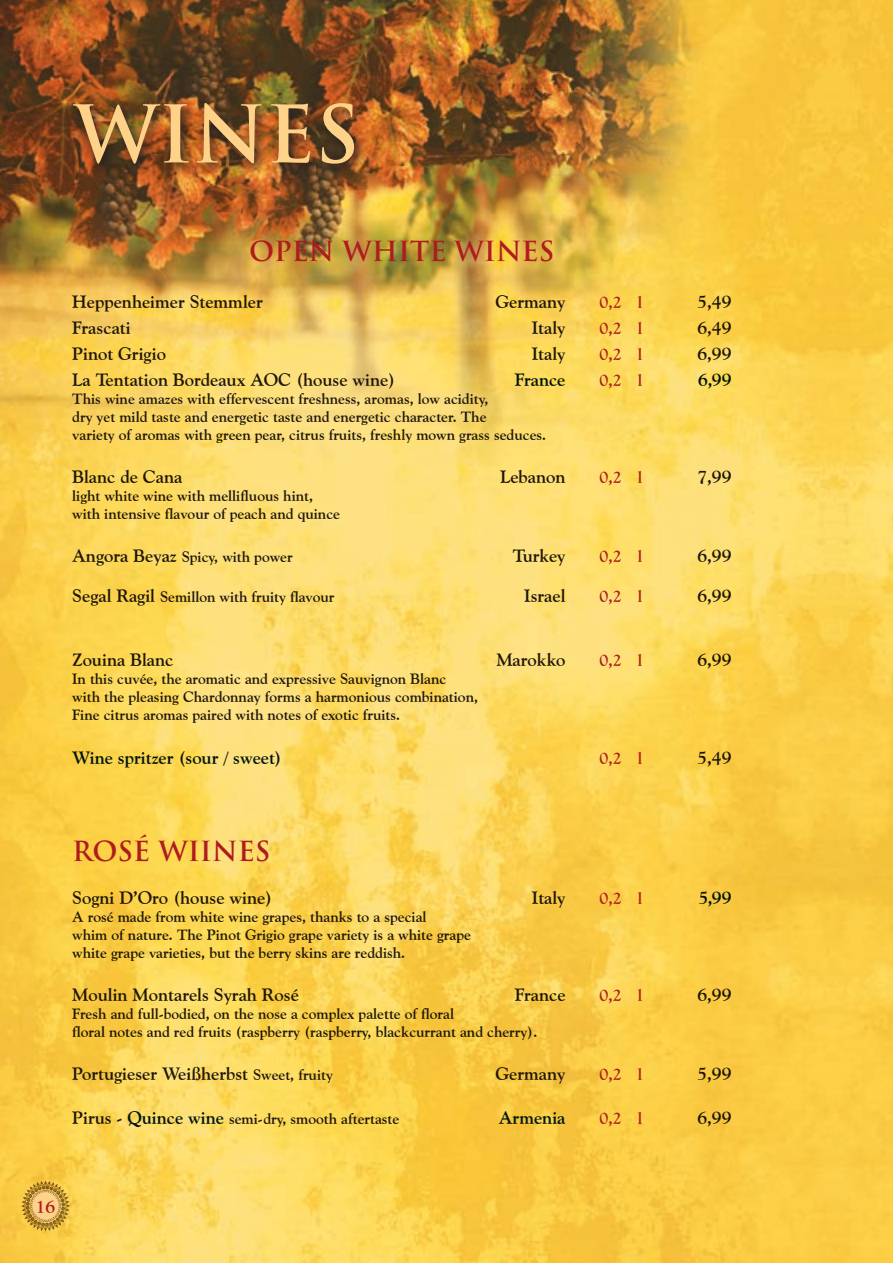
<style>
.page{position:relative;width:893px;height:1263px;background:#fff}
.page>*{position:absolute;margin:0;border:0;box-sizing:border-box;transform-origin:0 0}
.t1{font:700 77.25px "Trajan Pro";color:#fed288}
.t2{font:700 27px "Trajan Pro";color:#af1c1f}
.t3{font:700 18px "Goudy Old Style BT";color:#1e160a}
.t4{font:700 18px "Goudy Old Style BT";color:#001410}
.t5{font:700 18px "Goudy Old Style BT";color:#af1c1f}
.t6{font:700 16.5px "Goudy Old Style BT";color:#af1c1f}
.t7{font:700 15px/18px "Goudy Old Style BT";color:#1e160a}
.s1{font-size:18px}
.s2{font-size:15px}
.s3{font-size:18px;color:#001410}
</style>
<div class="page">
<img style="left:0;top:0;width:893px;height:1263px">
<div style="left:809px;top:1206px;width:54px;height:40px;background:#facc44"></div>
<img style="left:67px;top:98px;width:301px;height:79px">
<svg style="left:21px;top:1181px;width:49px;height:50px;background:#d8ae4e"></svg>
<h1 class="t1" style="left:74px;top:86px;width:287px">WINES</h1>
<h2 class="t2" style="left:249px;top:234px;width:307px">OPEN WHITE WINES</h2>
<p class="t3" style="left:72px;top:291px;width:192px">Heppenheimer Stemmler</p>
<p class="t3" style="left:495px;top:291px;width:72px">Germany</p>
<p class="t6" style="left:600px;top:292px;width:44px">0,2 l</p>
<p class="t3" style="left:697px;top:291px;width:36px">5,49</p>
<p class="t3" style="left:72px;top:316px;width:60px">Frascati</p>
<p class="t3" style="left:532px;top:316px;width:35px">Italy</p>
<p class="t6" style="left:600px;top:318px;width:44px">0,2 l</p>
<p class="t3" style="left:697px;top:316px;width:36px">6,49</p>
<p class="t3" style="left:72px;top:342px;width:95px">Pinot Grigio</p>
<p class="t3" style="left:532px;top:342px;width:35px">Italy</p>
<p class="t6" style="left:600px;top:344px;width:44px">0,2 l</p>
<p class="t3" style="left:697px;top:342px;width:36px">6,99</p>
<p class="t3" style="left:72px;top:368px;width:325px">La Tentation Bordeaux AOC (house wine)</p>
<p class="t4" style="left:515px;top:368px;width:52px">France</p>
<p class="t6" style="left:600px;top:370px;width:44px">0,2 l</p>
<p class="t4" style="left:698px;top:368px;width:35px">6,99</p>
<p class="t7" style="left:72px;top:389px;width:476px">This wine amazes with effervescent freshness, aromas, low acidity,<br>dry yet mild taste and energetic taste and energetic character. The<br>variety of aromas with green pear, citrus fruits, freshly mown grass seduces.</p>
<p class="t3" style="left:72px;top:465px;width:112px">Blanc de Cana</p>
<p class="t3" style="left:500px;top:465px;width:67px">Lebanon</p>
<p class="t6" style="left:600px;top:467px;width:44px">0,2 l</p>
<p class="t3" style="left:697px;top:465px;width:36px">7,99</p>
<p class="t7" style="left:72px;top:486px;width:269px">light white wine with mellifluous hint, with intensive flavour of peach and quince</p>
<p class="t7" style="left:72px;top:547px;width:222px"><span class="s1">Angora Beyaz</span> Spicy, with power</p>
<p class="t3" style="left:513px;top:545px;width:54px">Turkey</p>
<p class="t6" style="left:600px;top:546px;width:44px">0,2 l</p>
<p class="t3" style="left:697px;top:545px;width:36px">6,99</p>
<p class="t7" style="left:72px;top:587px;width:264px"><span class="s1">Segal Ragil</span> Semillon with fruity flavour</p>
<p class="t3" style="left:524px;top:584px;width:43px">Israel</p>
<p class="t6" style="left:600px;top:586px;width:44px">0,2 l</p>
<p class="t3" style="left:697px;top:584px;width:36px">6,99</p>
<p class="t3" style="left:72px;top:649px;width:103px">Zouina Blanc</p>
<p class="t3" style="left:496px;top:649px;width:71px">Marokko</p>
<p class="t6" style="left:600px;top:650px;width:44px">0,2 l</p>
<p class="t3" style="left:697px;top:649px;width:36px">6,99</p>
<p class="t7" style="left:72px;top:670px;width:407px">In this cuvée, the aromatic and expressive Sauvignon Blanc<br>with the pleasing Chardonnay forms a harmonious combination,<br>Fine citrus aromas paired with notes of exotic fruits.</p>
<p class="t4" style="left:72px;top:746px;width:211px">Wine spritzer (sour / sweet)</p>
<p class="t6" style="left:600px;top:748px;width:44px">0,2 l</p>
<p class="t3" style="left:697px;top:746px;width:36px">5,49</p>
<h2 class="t2" style="left:72px;top:834px;width:200px">ROSÉ WIINES</h2>
<p class="t3" style="left:72px;top:887px;width:202px">Sogni D’Oro (house wine)</p>
<p class="t3" style="left:532px;top:887px;width:35px">Italy</p>
<p class="t6" style="left:600px;top:888px;width:44px">0,2 l</p>
<p class="t4" style="left:699px;top:887px;width:34px">5,99</p>
<p class="t7" style="left:72px;top:907px;width:400px">A rosé made from white wine grapes, thanks to a special<br>whim of nature. The Pinot Grigio grape variety is a white grape white grape varieties, but the berry skins are reddish.</p>
<p class="t3" style="left:72px;top:984px;width:228px">Moulin Montarels Syrah Rosé</p>
<p class="t3" style="left:515px;top:984px;width:52px">France</p>
<p class="t6" style="left:600px;top:985px;width:44px">0,2 l</p>
<p class="t3" style="left:697px;top:984px;width:36px">6,99</p>
<p class="t7" style="left:72px;top:1005px;width:467px">Fresh and full-bodied, on the nose a complex palette of floral<br>floral notes and red fruits (raspberry (raspberry, blackcurrant and cherry).</p>
<p class="t3" style="left:72px;top:1063px;width:262px">Portugieser Weißherbst <span class="s2">Sweet, fruity</span></p>
<p class="t3" style="left:495px;top:1063px;width:72px">Germany</p>
<p class="t6" style="left:600px;top:1064px;width:44px">0,2 l</p>
<p class="t3" style="left:697px;top:1063px;width:36px">5,99</p>
<p class="t7" style="left:72px;top:1109px;width:329px"><span class="s1">Pirus -</span> <span class="s3">Quince wine</span> semi-dry, smooth aftertaste</p>
<p class="t4" style="left:499px;top:1106px;width:68px">Armenia</p>
<p class="t6" style="left:600px;top:1108px;width:44px">0,2 l</p>
<p class="t3" style="left:697px;top:1106px;width:36px">6,99</p>
<p class="t5" style="left:36px;top:1195px;width:21px">16</p>
</div>
